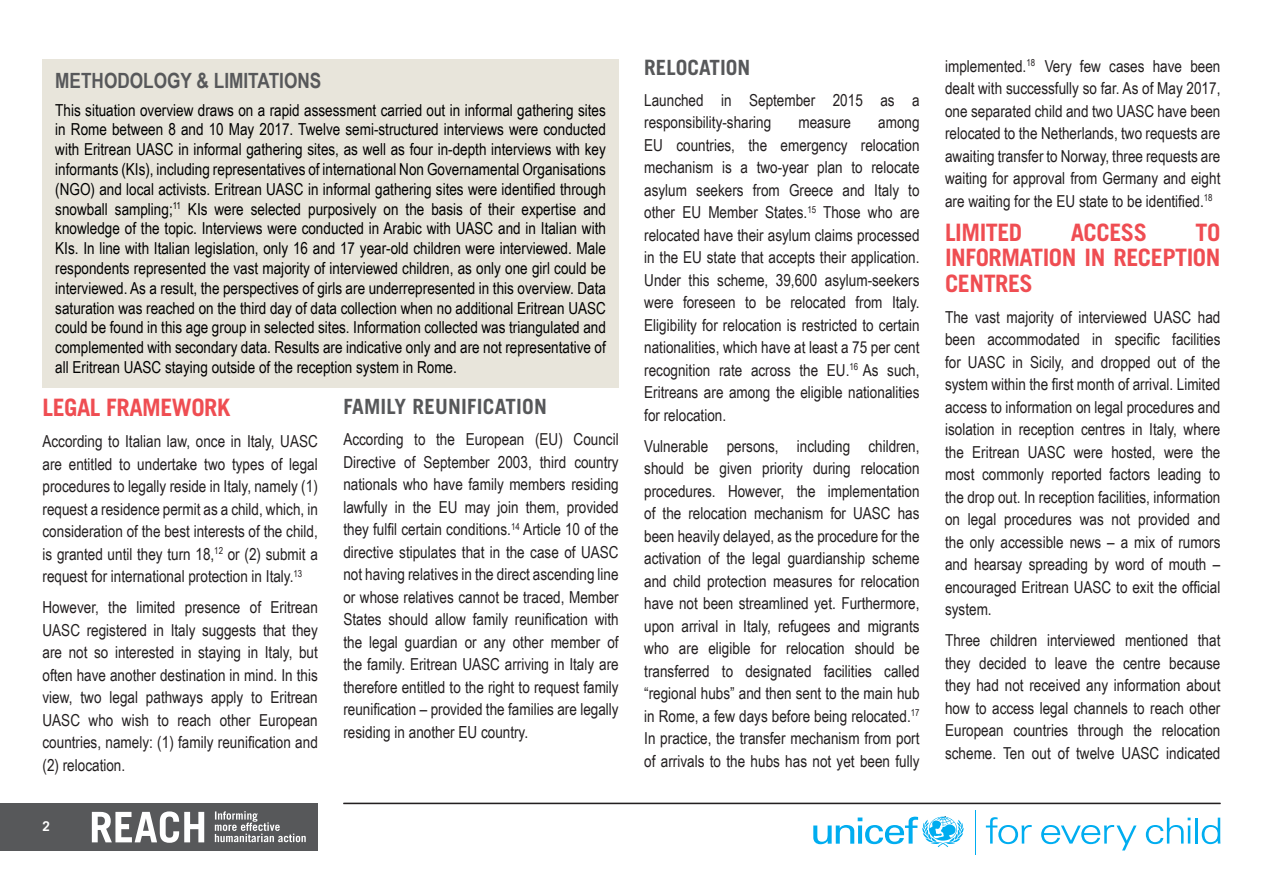
<style>
.page{position:relative;width:1263px;height:893px;background:#fff}
.page>*{position:absolute;margin:0;border:0;box-sizing:border-box;transform-origin:0 0}
.Main_text_column__11{font:700 24px/25.5px "Trade Gothic LT Std";letter-spacing:-.02em;color:#ef4d52;text-align:justify}
.Main_text_column__11-2{font:700 21px "Trade Gothic LT Std";letter-spacing:.01em;color:#57585a}
.Figure_Map_label{font:700 21px "Arial Narrow";color:#57585a}
.Main_text_column__11-3{font:16.65px "Arial Narrow";color:#231f20}
.Main_text_column__11-4{font:16.5px/22.5px "Arial Narrow";color:#231f20;text-align:justify}
.Figure_Map_label-2{font:16.5px/19.8px "Arial Narrow";color:#000;text-align:justify}
.Page_number{font:700 13.5px "Trade Gothic LT Std";color:#fff}
.Footnote_text_reach{font:10.5px "Arial Narrow";color:#231f20}
.s1{font-size:16.5px}
.s2{font-size:21.15px}
</style>
<div class="page">
<div style="left:0;top:803px;width:318px;height:47px;background:#57585a"></div>
<svg style="left:92px;top:811px;width:112px;height:32px"></svg>
<svg style="left:215px;top:811px;width:91px;height:31px"></svg>
<svg style="left:813px;top:817px;width:151px;height:30px"></svg>
<svg style="left:986px;top:817px;width:46px;height:27px"></svg>
<svg style="left:1041px;top:825px;width:95px;height:25px"></svg>
<svg style="left:1146px;top:818px;width:44px;height:26px"></svg>
<hr style="left:1195px;top:818px;width:3px;height:26px;background:#00adf0">
<svg style="left:1202px;top:818px;width:18px;height:26px"></svg>
<hr style="left:975px;top:810px;width:1px;height:45px;background:#00adf0">
<div style="left:43px;top:60px;width:576px;height:328px;background:#e8e5db"></div>
<hr style="left:343px;top:803px;width:877px;height:1px;background:#231f20">
<p class="Figure_Map_label" style="left:55px;top:64px;width:268px">METHODOLOGY &amp; LIMITATIONS</p>
<p class="Figure_Map_label-2" style="left:55px;top:99px;width:552px">This situation overview draws on a rapid assessment carried out in informal gathering sites in Rome between 8 and 10 May 2017. Twelve semi-structured interviews were conducted with Eritrean UASC in informal gathering sites, as well as four in-depth interviews with key informants (KIs), including representatives of international Non Governamental Organisations (NGO) and local activists. Eritrean UASC in informal gathering sites were identified through snowball sampling;<sup>11</sup> KIs were selected purposively on the basis of their expertise and knowledge of the topic. Interviews were conducted in Arabic with UASC and in Italian with KIs. In line with Italian legislation, only 16 and 17 year-old children were interviewed. Male respondents represented the vast majority of interviewed children, as only one girl could be interviewed. As a result, the perspectives of girls are underrepresented in this overview. Data saturation was reached on the third day of data collection when no additional Eritrean UASC could be found in this age group in selected sites. Information collected was triangulated and complemented with secondary data. Results are indicative only and are not representative of all Eritrean UASC staying outside of the reception system in Rome.</p>
<p class="Main_text_column__11" style="left:43px;top:395px;width:189px">LEGAL FRAMEWORK</p>
<p class="Main_text_column__11-4" style="left:43px;top:430px;width:277px">According to Italian law, once in Italy, UASC are entitled to undertake two types of legal procedures to legally reside in Italy, namely (1) request a residence permit as a child, which, in consideration of the best interests of the child, is granted until they turn 18,<sup>12</sup> or (2) submit a request for international protection in Italy.<sup>13</sup></p>
<p class="Main_text_column__11-4" style="left:43px;top:596px;width:277px">However, the limited presence of Eritrean UASC registered in Italy suggests that they are not so interested in staying in Italy, but often have another destination in mind. In this view, two legal pathways apply to Eritrean UASC who wish to reach other European countries, namely: (1) family reunification and (2) relocation.</p>
<p class="Main_text_column__11-2" style="left:343px;top:394px;width:205px">FAMILY REUNIFICATION</p>
<p class="Main_text_column__11-4" style="left:343px;top:427px;width:277px">According to the European (EU) Council Directive of September 2003, third country nationals who have family members residing lawfully in the EU may join them, provided they fulfil certain conditions.<sup>14</sup> Article 10 of the directive stipulates that in the case of UASC not having relatives in the direct ascending line or whose relatives cannot be traced, Member States should allow family reunification with the legal guardian or any other member of the family. Eritrean UASC arriving in Italy are therefore entitled to the right to request family reunification – provided the families are legally</p>
<p class="Main_text_column__11-3" style="left:343px;top:720px;width:186px"><span class="s1">residi</span>ng in another EU country.</p>
<p class="Page_number" style="left:43px;top:818px;width:9px">2</p>
<p class="Main_text_column__11-2" style="left:644px;top:54px;width:108px"><span class="s2">R</span>ELOCATION</p>
<p class="Main_text_column__11-4" style="left:644px;top:88px;width:277px">Launched in September 2015 as a responsibility-sharing</p>
<p class="Main_text_column__11-4" style="left:644px;top:111px;width:277px;text-indent:234px">among EU countries, the emergency relocation mechanism is a two-year plan to relocate asylum seekers from Greece and Italy to other EU Member States.<sup>15</sup> Those who are relocated have their asylum claims processed in the EU state that accepts their application.<br>Under this scheme, 39,600 asylum-seekers were foreseen to be relocated from Italy.<br>Eligibility for relocation is restricted to certain nationalities, which have at least a 75 per cent recognition rate across the EU.<sup>16</sup> As such, Eritreans are among the eligible nationalities for relocation.</p>
<p class="Main_text_column__11-4" style="left:644px;top:434px;width:277px">Vulnerable persons, including children, should be given priority during relocation procedures. However, the implementation of the relocation mechanism for UASC has been heavily delayed, as the procedure for the activation of the legal guardianship scheme and child protection measures for relocation have not been streamlined yet. Furthermore, upon arrival in Italy, refugees and migrants who are eligible for relocation should be transferred to designated facilities called “regional hubs” and then sent to the main hub in Rome, a few days before being relocated.<sup>17<br></sup>In practice, the transfer mechanism from port of arrivals to the hubs has not yet been fully</p>
<p class="Main_text_column__11-4" style="left:798px;top:111px;width:54px">measure</p>
<p class="Main_text_column__11-4" style="left:945px;top:54px;width:277px">implemented.<sup>18</sup> Very few cases have been dealt with successfully so far. As of May 2017, one separated child and two UASC have been relocated to the Netherlands, two requests are awaiting transfer to Norway, three requests are waiting for approval from Germany and eight are waiting for the EU state to be identified.<sup>18</sup></p>
<p class="Main_text_column__11" style="left:945px;top:219px;width:79px">LIMITED</p>
<p class="Main_text_column__11" style="left:1071px;top:219px;width:78px">ACCESS</p>
<p class="Main_text_column__11" style="left:945px;top:219px;width:277px;text-indent:250px">TO INFORMATION IN RECEPTION CENTRES</p>
<p class="Main_text_column__11-4" style="left:945px;top:305px;width:277px">The vast majority of interviewed UASC had been accommodated in specific facilities for UASC in Sicily, and dropped out of the system within the first month of arrival. Limited access to information on legal procedures and isolation in reception centres in Italy, where the Eritrean UASC were hosted, were the most commonly reported factors leading to the drop out. In reception facilities, information on legal procedures was not provided and the only accessible news – a mix of rumors and hearsay spreading by word of mouth – encouraged Eritrean UASC to exit the official system.</p>
<p class="Main_text_column__11-4" style="left:945px;top:628px;width:277px">Three children interviewed mentioned that they decided to leave the centre because they had not received any information about how to access legal channels to reach other European countries through the relocation scheme. Ten out of twelve UASC indicated</p>
<p class="Footnote_text_reach" style="left:944px;top:805px;width:4px">.</p>
</div>
